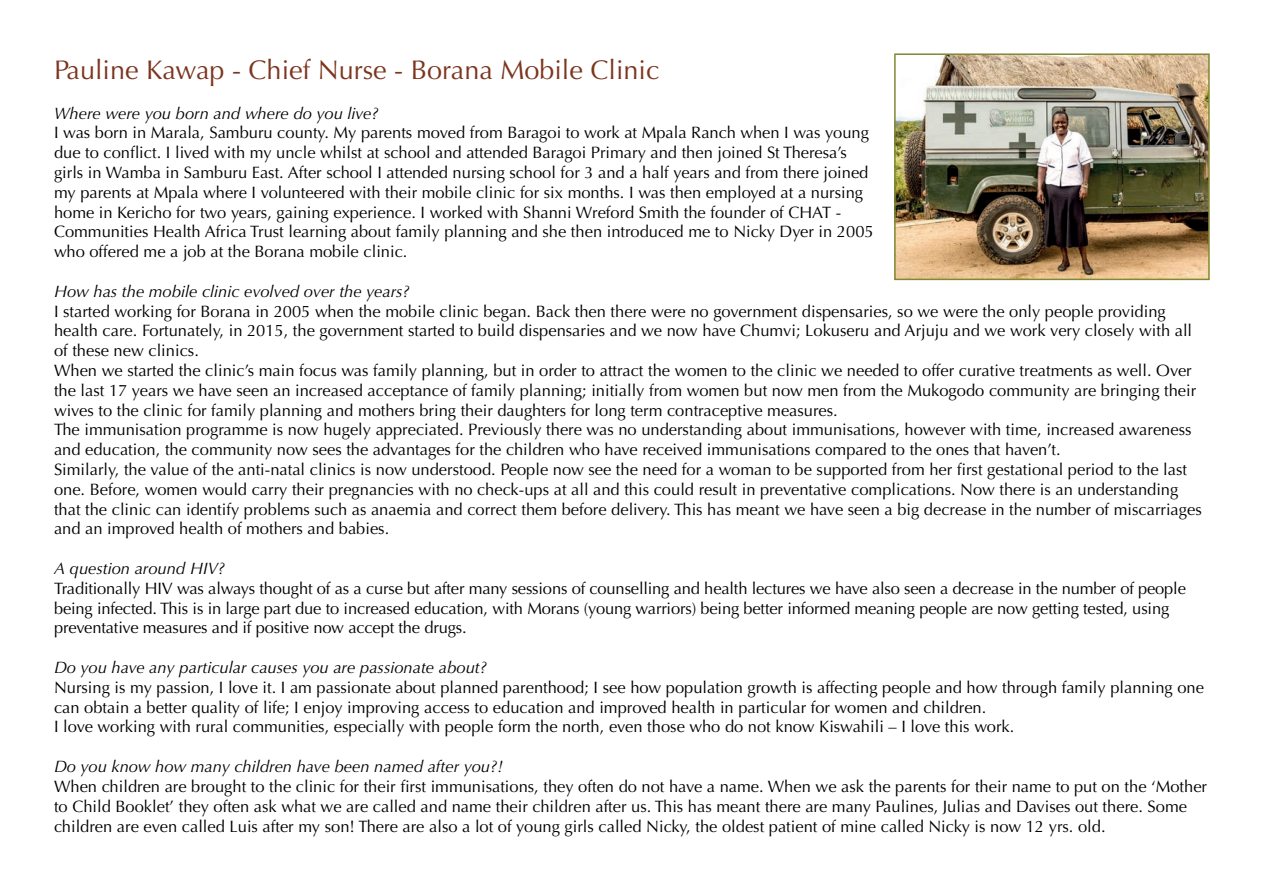
<style>
.page{position:relative;width:1263px;height:893px;background:#fff}
.page>*{position:absolute;margin:0;border:0;box-sizing:border-box;transform-origin:0 0}
.t1{font:27px "Optima";color:#7c351e}
.t2{font:16.5px/19.8px "Optima";color:#000001}
.t3{font:italic 16.5px "Optima";color:#000001}
</style>
<div class="page">
<img style="left:897px;top:56px;width:310px;height:221px">
<div style="left:894px;top:53px;width:316px;height:227px;border:2px solid #818832"></div>
<h1 class="t1" style="left:54px;top:54px;width:607px">Pauline Kawap - Chief Nurse - Borana Mobile Clinic</h1>
<p class="t3" style="left:54px;top:103px;width:326px">Where were you born and where do you live?</p>
<p class="t2" style="left:54px;top:123px;width:821px">I was born in Marala, Samburu county. My parents moved from Baragoi to work at Mpala Ranch when I was young due to conflict. I lived with my uncle whilst at school and attended Baragoi Primary and then joined St Theresa’s girls in Wamba in Samburu East. After school I attended nursing school for 3 and a half years and from there joined my parents at Mpala where I volunteered with their mobile clinic for six months. I was then employed at a nursing home in Kericho for two years, gaining experience. I worked with Shanni Wreford Smith the founder of CHAT - Communities Health Africa Trust learning about family planning and she then introduced me to Nicky Dyer in 2005 who offered me a job at the Borana mobile clinic.</p>
<p class="t3" style="left:54px;top:282px;width:357px">How has the mobile clinic evolved over the years?</p>
<p class="t2" style="left:54px;top:301px;width:1149px">I started working for Borana in 2005 when the mobile clinic began. Back then there were no government dispensaries, so we were the only people providing health care. Fortunately, in 2015, the government started to build dispensaries and we now have Chumvi; Lokuseru and Arjuju and we work very closely with all of these new clinics.<br>When we started the clinic’s main focus was family planning, but in order to attract the women to the clinic we needed to offer curative treatments as well. Over the last 17 years we have seen an increased acceptance of family planning; initially from women but now men from the Mukogodo community are bringing their wives to the clinic for family planning and mothers bring their daughters for long term contraceptive measures.<br>The immunisation programme is now hugely appreciated. Previously there was no understanding about immunisations, however with time, increased awareness and education, the community now sees the advantages for the children who have received immunisations compared to the ones that haven’t.<br>Similarly, the value of the anti-natal clinics is now understood. People now see the need for a woman to be supported from her first gestational period to the last one. Before, women would carry their pregnancies with no check-ups at all and this could result in preventative complications. Now there is an understanding that the clinic can identify problems such as anaemia and correct them before delivery. This has meant we have seen a big decrease in the number of miscarriages and an improved health of mothers and babies.</p>
<p class="t3" style="left:54px;top:559px;width:173px">A question around HIV?</p>
<p class="t2" style="left:54px;top:579px;width:1133px">Traditionally HIV was always thought of as a curse but after many sessions of counselling and health lectures we have also seen a decrease in the number of people being infected. This is in large part due to increased education, with Morans (young warriors) being better informed meaning people are now getting tested, using preventative measures and if positive now accept the drugs.</p>
<p class="t3" style="left:54px;top:658px;width:435px">Do you have any particular causes you are passionate about?</p>
<p class="t2" style="left:54px;top:678px;width:1151px">Nursing is my passion, I love it. I am passionate about planned parenthood; I see how population growth is affecting people and how through family planning one can obtain a better quality of life; I enjoy improving access to education and improved health in particular for women and children.<br>I love working with rural communities, especially with people form the north, even those who do not know Kiswahili – I love this work.</p>
<p class="t3" style="left:54px;top:757px;width:450px">Do you know how many children have been named after you?!</p>
<p class="t2" style="left:54px;top:777px;width:1154px">When children are brought to the clinic for their first immunisations, they often do not have a name. When we ask the parents for their name to put on the ‘Mother to Child Booklet’ they often ask what we are called and name their children after us. This has meant there are many Paulines, Julias and Davises out there. Some children are even called Luis after my son! There are also a lot of young girls called Nicky, the oldest patient of mine called Nicky is now 12 yrs. old.</p>
</div>
